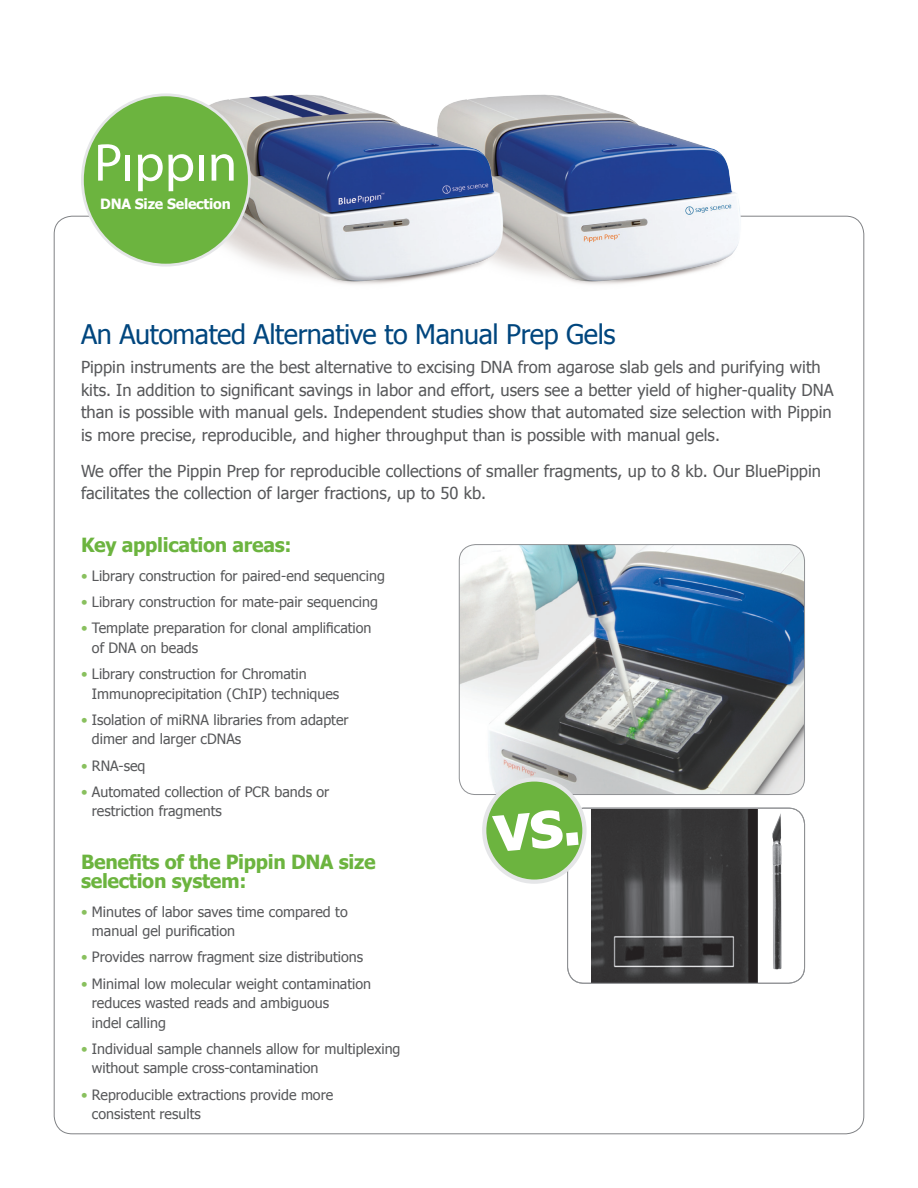
<style>
.page{position:relative;width:918px;height:1188px;background:#fff}
.page>*{position:absolute;margin:0;border:0;box-sizing:border-box;transform-origin:0 0}
.t1{font:27px "Tahoma";letter-spacing:-.015em;color:#00467e}
.t2{font:700 19.5px/19.5px "Tahoma";letter-spacing:-.015em;color:#6cb43f}
.t3{font:16.5px/22.5px "Tahoma";letter-spacing:.005em;color:#57585a}
.t4{font:14.25px/19.5px "Tahoma";color:#57585a}
.body_copy{font:700 14.1px "Tahoma";letter-spacing:-.015em;color:#fff}
.s1{color:#89c05e}
</style>
<div class="page">
<img style="left:544px;top:94px;width:238px;height:191px">
<img style="left:139px;top:94px;width:405px;height:191px">
<div style="left:82px;top:95px;width:167px;height:170px;background:#6cb43f;border-radius:50%"></div>
<svg style="left:98px;top:144px;width:22px;height:37px"></svg>
<hr style="left:126px;top:155px;width:4px;height:26px;background:#fff">
<svg style="left:138px;top:154px;width:55px;height:37px"></svg>
<div style="left:199px;top:155px;width:5px;height:26px;background:#fff"></div>
<svg style="left:211px;top:154px;width:23px;height:27px"></svg>
<img style="left:459px;top:545px;width:346px;height:250px">
<div style="left:459px;top:544px;width:346px;height:251px;border:1px solid #8f9194;border-radius:16px"></div>
<img style="left:592px;top:810px;width:190px;height:172px">
<div style="left:567px;top:808px;width:238px;height:176px;border:1px solid #8f9194;border-radius:16px"></div>
<div style="left:484px;top:779px;width:100px;height:103px;background:#6cb43f;border-radius:50%"></div>
<div style="left:482px;top:777px;width:105px;height:107px;border:4px solid #e5e6e8;border-radius:50%"></div>
<p class="body_copy" style="left:100px;top:194px;width:132px">DNA Size Selection</p>
<p class="t1" style="left:81px;top:316px;width:536px">An Automated Alternative to Manual Prep Gels</p>
<p class="t3" style="left:81px;top:355px;width:754px">Pippin instruments are the best alternative to excising DNA from agarose slab gels and purifying with kits. In addition to significant savings in labor and effort, users see a better yield of higher-quality DNA than is possible with manual gels. Independent studies show that automated size selection with Pippin is more precise, reproducible, and higher throughput than is possible with manual gels.</p>
<p class="t3" style="left:81px;top:459px;width:742px">We offer the Pippin Prep for reproducible collections of smaller fragments, up to 8 kb. Our BluePippin facilitates the collection of larger fractions, up to 50 kb.</p>
<p class="t2" style="left:81px;top:534px;width:212px">Key application areas:</p>
<p class="t4" style="left:81px;top:565px;width:305px"><span class="s1">•</span> Library construction for paired-end sequencing</p>
<p class="t4" style="left:81px;top:591px;width:299px"><span class="s1">•</span> Library construction for mate-pair sequencing</p>
<p class="t4" style="left:92px;top:618px;width:281px;text-indent:-11px"><span class="s1">•</span> Template preparation for clonal amplification of DNA on beads</p>
<p class="t4" style="left:92px;top:663px;width:249px;text-indent:-11px"><span class="s1">•</span> Library construction for Chromatin<br>Immunoprecipitation (ChIP) techniques</p>
<p class="t4" style="left:92px;top:709px;width:258px;text-indent:-11px"><span class="s1">•</span> Isolation of miRNA libraries from adapter dimer and larger cDNAs</p>
<p class="t4" style="left:81px;top:755px;width:66px"><span class="s1">•</span> RNA-seq</p>
<p class="t4" style="left:92px;top:781px;width:239px;text-indent:-11px"><span class="s1">•</span> Automated collection of PCR bands or restriction fragments</p>
<p class="t2" style="left:81px;top:851px;width:296px">Benefits of the Pippin DNA size selection system:</p>
<p class="t4" style="left:92px;top:901px;width:257px;text-indent:-11px"><span class="s1">•</span> Minutes of labor saves time compared to manual gel purification</p>
<p class="t4" style="left:81px;top:947px;width:284px"><span class="s1">•</span> Provides narrow fragment size distributions</p>
<p class="t4" style="left:92px;top:973px;width:281px;text-indent:-11px"><span class="s1">•</span> Minimal low molecular weight contamination reduces wasted reads and ambiguous<br>indel calling</p>
<p class="t4" style="left:92px;top:1038px;width:310px;text-indent:-11px"><span class="s1">•</span> Individual sample channels allow for multiplexing without sample cross-contamination</p>
<p class="t4" style="left:92px;top:1084px;width:243px;text-indent:-11px"><span class="s1">•</span> Reproducible extractions provide more consistent results</p>
</div>
